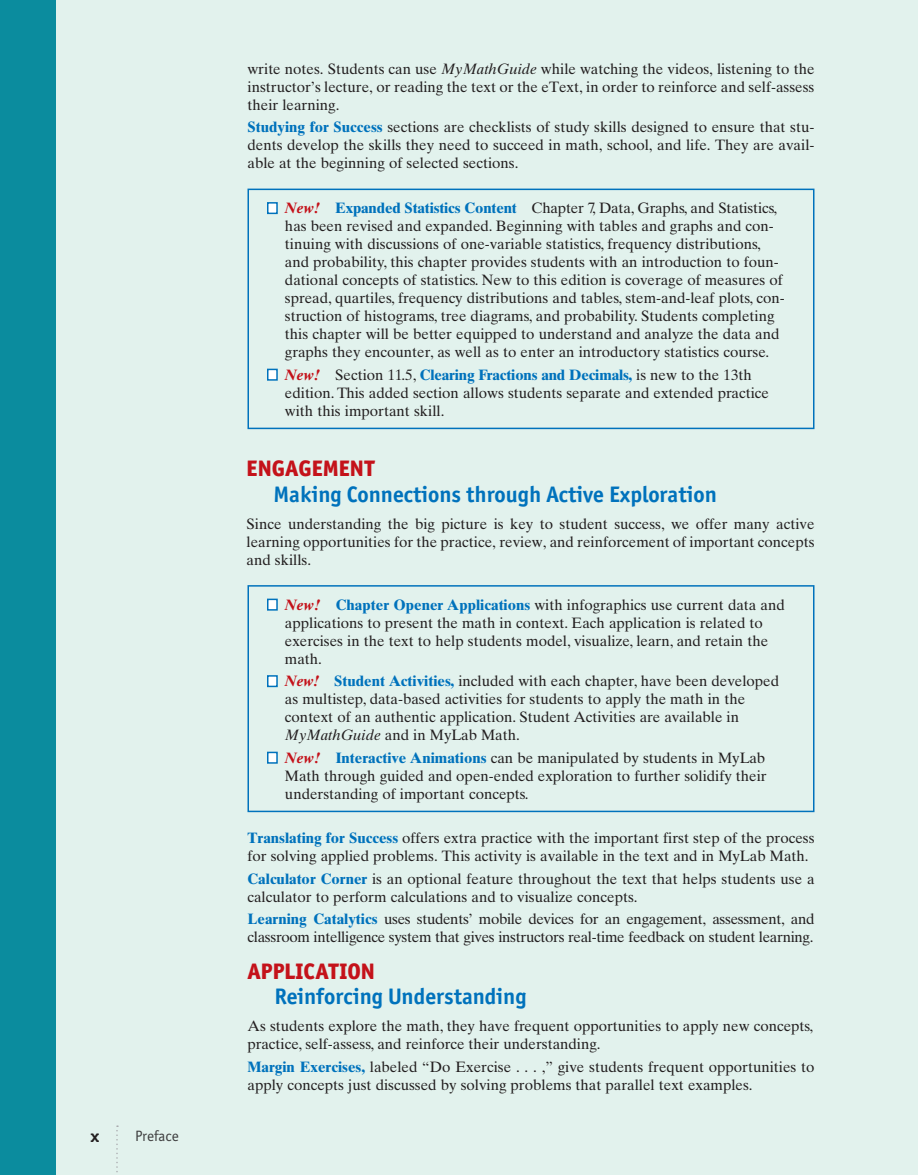
<style>
.page{position:relative;width:918px;height:1175px;background:#fff}
.page>*{position:absolute;margin:0;border:0;box-sizing:border-box;transform-origin:0 0}
.t1{font:700 22.5px/25.5px "Officina Sans ITC Pro";color:#0072bc}
.t2{font:700 17.25px "Officina Serif ITC Pro";color:#231f20}
.t3{font:15px/18px "Times Ten LT Std";color:#231f20}
.t4{font:15px/18px "Times Ten LT Std";letter-spacing:-.02em;color:#231f20}
.t5{font:15px "Officina Sans ITC Pro";color:#3e3e3f}
.s1{font-style:italic}
.s2{font-weight:700;color:#0072bc}
.s3{font-weight:700;font-style:italic;color:#c4121a}
.s4{font-weight:800;color:#c4121a}
</style>
<div class="page">
<div style="left:1px;top:0;width:917px;height:1174px;background:#e2f2ed"></div>
<div style="left:0;top:0;width:56px;height:1174px;background:#0b8c9e"></div>
<svg style="left:116px;top:1125px;width:2px;height:50px"></svg>
<div style="left:267px;top:598px;width:11px;height:12px;background:#fff;border:2px solid #0072bc"></div>
<div style="left:267px;top:675px;width:11px;height:12px;background:#fff;border:2px solid #0072bc"></div>
<div style="left:267px;top:751px;width:11px;height:12px;background:#fff;border:2px solid #0072bc"></div>
<div style="left:248px;top:585px;width:566px;height:227px;border:2px solid #0072bc"></div>
<div style="left:267px;top:202px;width:11px;height:12px;background:#fff;border:2px solid #0072bc"></div>
<div style="left:267px;top:369px;width:11px;height:12px;background:#fff;border:2px solid #0072bc"></div>
<div style="left:248px;top:189px;width:566px;height:240px;border:2px solid #0072bc"></div>
<p class="t2" style="left:91px;top:1125px;width:10px">x</p>
<p class="t5" style="left:135px;top:1126px;width:45px">Preface</p>
<p class="t3" style="left:248px;top:60px;width:569px;text-align:justify">write notes. Students can use <span class="s1">MyMathGuide</span> while watching the videos, listening to the instructor’s lecture, or reading the text or the eText, in order to reinforce and self-assess their learning.</p>
<p class="t3" style="left:248px;top:118px;width:568px;text-align:justify"><span class="s2">Studying for Success</span> sections are checklists of study skills designed to ensure that stu&shy;dents develop the skills they need to succeed in math, school, and life. They are avail&shy;able at the beginning of selected sections.</p>
<p class="t3" style="left:285px;top:199px;width:501px"><span class="s3">New!</span> <span class="s2">Expanded Statistics Content</span> Chapter 7, Data, Graphs, and Statistics, has been revised and expanded. Beginning with tables and graphs and con&shy;tinuing with discussions of one-variable statistics, frequency distributions, and probability, this chapter provides students with an introduction to foun&shy;dational concepts of statistics. New to this edition is coverage of measures of spread, quartiles, frequency distributions and tables, stem-and-leaf plots, con&shy;struction of histograms, tree diagrams, and probability. Students completing this chapter will be better equipped to understand and analyze the data and graphs they encounter, as well as to enter an introductory statistics course.</p>
<p class="t3" style="left:285px;top:365px;width:486px"><span class="s3">New!</span> Section 11.5, <span class="s2">Clearing Fractions and Decimals,</span> is new to the 13th edition. This added section allows students separate and extended practice with this important skill.</p>
<p class="t1" style="left:274px;top:455px;width:445px;text-indent:-27px"><span class="s4">ENGAGEMENT<br></span>Making Connections through Active Exploration</p>
<p class="t3" style="left:247px;top:514px;width:569px;text-align:justify">Since understanding the big picture is key to student success, we offer many active learning opportunities for the practice, review, and reinforcement of important concepts and skills.</p>
<p class="t3" style="left:285px;top:595px;width:501px"><span class="s3">New!</span> <span class="s2">Chapter Opener Applications</span> with infographics use current data and applications to present the math in context. Each application is related to exercises in the text to help students model, visualize, learn, and retain the math.</p>
<p class="t3" style="left:285px;top:672px;width:496px"><span class="s3">New!</span> <span class="s2">Student Activities,</span> included with each chapter, have been developed as multistep, data-based activities for students to apply the math in the context of an authentic application. Student Activities are available in <span class="s1">MyMathGuide</span> and in MyLab Math.</p>
<p class="t3" style="left:285px;top:748px;width:483px;text-align:justify"><span class="s3">New!</span> <span class="s2">Interactive Animations</span> can be manipulated by students in MyLab Math through guided and open-ended exploration to further solidify their understanding of important concepts.</p>
<p class="t3" style="left:248px;top:829px;width:569px"><span class="s2">Translating for Success</span> offers extra practice with the important first step of the process for solving applied problems. This activity is available in the text and in MyLab Math.</p>
<p class="t3" style="left:248px;top:869px;width:569px"><span class="s2">Calculator Corner</span> is an optional feature throughout the text that helps students use a calculator to perform calculations and to visualize concepts.</p>
<p class="t4" style="left:248px;top:910px;width:569px"><span class="s2">Learning Catalytics</span> uses students’ mobile devices for an engagement, assessment, and classroom intelligence system that gives instructors real-time feedback on student learning.</p>
<p class="t1" style="left:274px;top:958px;width:254px;text-indent:-27px"><span class="s4">APPLICATION<br></span>Reinforcing Understanding</p>
<p class="t3" style="left:248px;top:1017px;width:567px">As students explore the math, they have frequent opportunities to apply new concepts, practice, self-assess, and reinforce their understanding.</p>
<p class="t3" style="left:248px;top:1057px;width:568px"><span class="s2">Margin Exercises,</span> labeled “Do Exercise . . . ,” give students frequent opportunities to apply concepts just discussed by solving problems that parallel text examples.</p>
</div>
